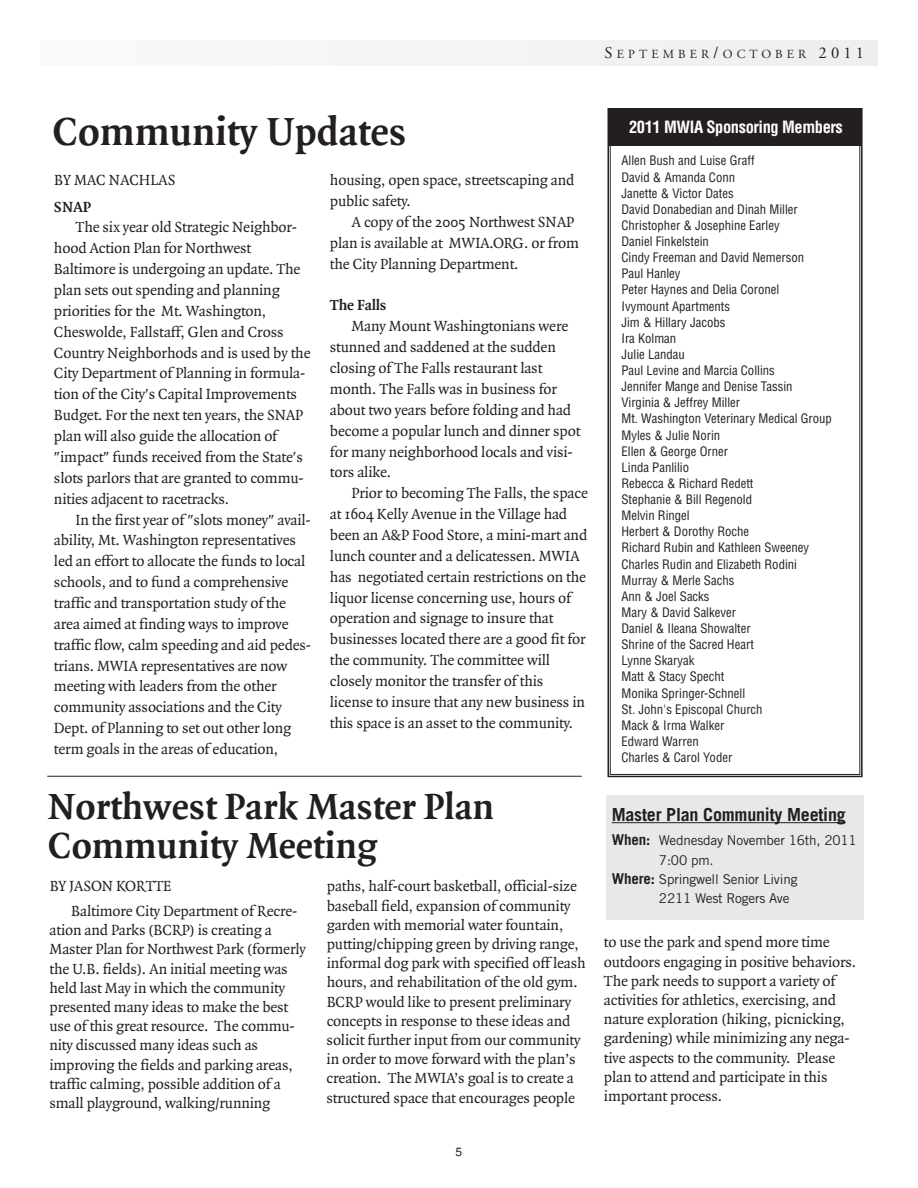
<style>
.page{position:relative;width:918px;height:1188px;background:#fff}
.page>*{position:absolute;margin:0;border:0;box-sizing:border-box;transform-origin:0 0}
.t1{font:700 42px "Quadraat";color:#231f20}
.t2{font:700 39px/39px "Quadraat";color:#231f20}
.t3{font:700 18px "Trade Gothic";letter-spacing:-.01em;color:#231f20}
.t4{font:700 condensed 16.5px "Helvetica LT Std";letter-spacing:-.025em;color:#fff}
.t5{font:15.75px/20.9px "Quadraat";letter-spacing:-.01em;color:#231f20}
.t6{font:700 15.75px "Quadraat";letter-spacing:-.01em;color:#231f20}
.t7{font:13.5px "Trade Gothic";letter-spacing:-.015em;color:#231f20}
.t8{font:condensed 12.75px/16.2px "Helvetica LT Std";color:#231f20}
.t9{font:12.3px "Adobe Garamond Pro";letter-spacing:.335em;color:#231f20}
.t10{font:12px "Helvetica LT Std";color:#231f20}
.s1{font-size:16.5px}
.s2{font-weight:700;font-size:15px}
</style>
<div class="page">
<div style="left:40px;top:40px;width:838px;height:26px;background:#f4f5f5"></div>
<div style="left:606px;top:795px;width:257px;height:125px;background:#e7e8e9"></div>
<hr style="left:47px;top:776px;width:535px;height:1px;background:#231f20">
<hr style="left:612px;top:822px;width:234px;height:1px;background:#231f20">
<div style="left:608px;top:108px;width:255px;height:669px;border:2px solid #231f20"></div>
<div style="left:608px;top:108px;width:254px;height:37px;background:#231f20"></div>
<p class="t9" style="left:605px;top:49px;width:261px"><span class="s1">S</span>EPTEMBER<span class="s1">/</span>OCTOBER <span class="s1">2011</span></p>
<h1 class="t1" style="left:52px;top:118px;width:355px">Community Updates</h1>
<p class="t5" style="left:54px;top:172px;width:123px">BY MAC NACHLAS</p>
<p class="t6" style="left:54px;top:201px;width:38px">SNAP</p>
<p class="t5" style="left:54px;top:219px;width:258px;text-indent:22px">The six year old Strategic Neighbor&shy;hood Action Plan for Northwest Baltimore is undergoing an update. The plan sets out spending and planning priorities for the Mt. Washington, Cheswolde, Fallstaff, Glen and Cross Country Neighborhods and is used by the City Department of Planning in formula&shy;tion of the City's Capital Improvements Budget. For the next ten years, the SNAP plan will also guide the allocation of "impact" funds received from the State's slots parlors that are granted to commu&shy;nities adjacent to racetracks.</p>
<p class="t5" style="left:54px;top:511px;width:259px;text-indent:22px">In the first year of "slots money" avail&shy;ability, Mt. Washington representatives led an effort to allocate the funds to local schools, and to fund a comprehensive traffic and transportation study of the area aimed at finding ways to improve traffic flow, calm speeding and aid pedes&shy;trians. MWIA representatives are now meeting with leaders from the other community associations and the City Dept. of Planning to set out other long term goals in the areas of education,</p>
<p class="t5" style="left:330px;top:172px;width:246px">housing, open space, streetscaping and public safety.</p>
<p class="t5" style="left:330px;top:213px;width:251px;text-indent:22px">A copy of the 2005 Northwest SNAP plan is available at MWIA.ORG. or from the City Planning Department.</p>
<p class="t6" style="left:330px;top:300px;width:58px">The Falls</p>
<p class="t5" style="left:330px;top:318px;width:252px;text-indent:22px">Many Mount Washingtonians were stunned and saddened at the sudden closing of The Falls restaurant last month. The Falls was in business for about two years before folding and had become a popular lunch and dinner spot for many neighborhood locals and visi&shy;tors alike.</p>
<p class="t5" style="left:330px;top:484px;width:259px;text-indent:22px">Prior to becoming The Falls, the space at 1604 Kelly Avenue in the Village had been an A&amp;P Food Store, a mini-mart and lunch counter and a delicatessen. MWIA has negotiated certain restrictions on the liquor license concerning use, hours of operation and signage to insure that businesses located there are a good fit for the community. The committee will closely monitor the transfer of this license to insure that any new business in this space is an asset to the community.</p>
<h2 class="t2" style="left:48px;top:791px;width:448px">Northwest Park Master Plan<br>Community Meeting</h2>
<p class="t5" style="left:71px;top:876px;width:228px;line-height:24.6px;text-indent:-22px">BY JASON KORTTE<br>Baltimore City Department of Recre-</p>
<p class="t5" style="left:49px;top:922px;width:258px;line-height:19.2px">ation and Parks (BCRP) is creating a Master Plan for Northwest Park (formerly the U.B. fields). An initial meeting was held last May in which the community presented many ideas to make the best use of this great resource. The commu&shy;nity discussed many ideas such as improving the fields and parking areas, traffic calming, possible addition of a small playground, walking/running</p>
<p class="t5" style="left:327px;top:878px;width:261px;line-height:19.2px">paths, half-court basketball, official-size baseball field, expansion of community garden with memorial water fountain, putting/chipping green by driving range, informal dog park with specified off leash hours, and rehabilitation of the old gym.<br>BCRP would like to present preliminary concepts in response to these ideas and solicit further input from our community in order to move forward with the plan’s creation. The MWIA’s goal is to create a structured space that encourages people</p>
<p class="t10" style="left:456px;top:1147px;width:8px">5</p>
<p class="t4" style="left:629px;top:120px;width:215px">2011 MWIA Sponsoring Members</p>
<p class="t8" style="left:621px;top:154px;width:212px">Allen Bush and Luise Graff<br>David &amp; Amanda Conn<br>Janette &amp; Victor Dates<br>David Donabedian and Dinah Miller<br>Christopher &amp; Josephine Earley<br>Daniel Finkelstein<br>Cindy Freeman and David Nemerson<br>Paul Hanley<br>Peter Haynes and Delia Coronel<br>Ivymount Apartments<br>Jim &amp; Hillary Jacobs<br>Ira Kolman<br>Julie Landau<br>Paul Levine and Marcia Collins<br>Jennifer Mange and Denise Tassin<br>Virginia &amp; Jeffrey Miller<br>Mt. Washington Veterinary Medical Group<br>Myles &amp; Julie Norin<br>Ellen &amp; George Orner<br>Linda Panlilio<br>Rebecca &amp; Richard Redett<br>Stephanie &amp; Bill Regenold<br>Melvin Ringel<br>Herbert &amp; Dorothy Roche<br>Richard Rubin and Kathleen Sweeney<br>Charles Rudin and Elizabeth Rodini<br>Murray &amp; Merle Sachs<br>Ann &amp; Joel Sacks<br>Mary &amp; David Salkever<br>Daniel &amp; Ileana Showalter<br>Shrine of the Sacred Heart<br>Lynne Skaryak<br>Matt &amp; Stacy Specht<br>Monika Springer-Schnell<br>St. John's Episcopal Church<br>Mack &amp; Irma Walker<br>Edward Warren<br>Charles &amp; Carol Yoder</p>
<p class="t3" style="left:612px;top:808px;width:236px">Master Plan Community Meeting</p>
<p class="t7" style="left:612px;top:836px;width:247px"><span class="s2">When:</span> Wednesday November 16th, 2011</p>
<p class="t7" style="left:659px;top:855px;width:56px">7:00 pm.</p>
<p class="t7" style="left:612px;top:874px;width:187px"><span class="s2">Where:</span> Springwell Senior Living</p>
<p class="t7" style="left:659px;top:893px;width:132px">2211 West Rogers Ave</p>
<p class="t5" style="left:604px;top:934px;width:254px;line-height:19.2px">to use the park and spend more time outdoors engaging in positive behaviors.<br>The park needs to support a variety of activities for athletics, exercising, and nature exploration (hiking, picnicking, gardening) while minimizing any nega&shy;tive aspects to the community. Please plan to attend and participate in this important process.</p>
</div>
